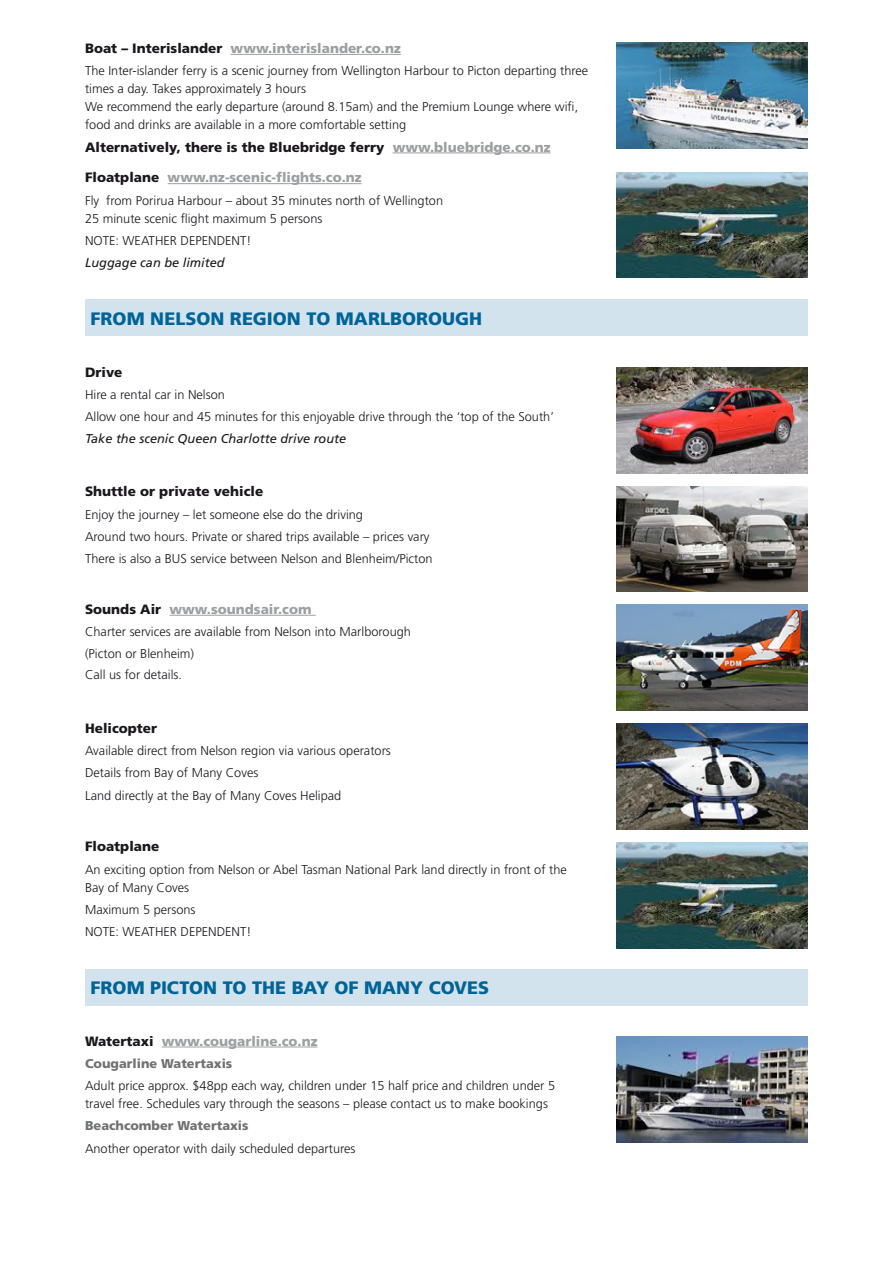
<style>
.page{position:relative;width:893px;height:1263px;background:#fff}
.page>*{position:absolute;margin:0;border:0;box-sizing:border-box;transform-origin:0 0}
.t1{font:900 18px "Frutiger";color:#006498}
.t2{font:900 13.5px "Frutiger";color:#9c9e9f}
.t3{font:900 13.5px "Frutiger";color:#1a171c}
.t4{font:300 12.75px/18px "Frutiger";color:#1a171c}
.t5{font:italic 12.75px "Frutiger";color:#1a171c}
.t6{font:900 12.75px "Frutiger";color:#707172}
.s1{color:#1a171c}
.s2{color:#9c9e9f}
</style>
<div class="page">
<div style="left:85px;top:300px;width:723px;height:36px;background:#d3e3ed"></div>
<div style="left:85px;top:969px;width:723px;height:37px;background:#d3e3ed"></div>
<hr style="left:231px;top:54px;width:170px;height:1px;background:#9c9e9f">
<hr style="left:393px;top:153px;width:158px;height:1px;background:#9c9e9f">
<hr style="left:168px;top:183px;width:194px;height:1px;background:#9c9e9f">
<hr style="left:169px;top:615px;width:147px;height:1px;background:#9c9e9f">
<hr style="left:162px;top:1047px;width:155px;height:1px;background:#9c9e9f">
<img style="left:617px;top:723px;width:191px;height:106px">
<img style="left:617px;top:604px;width:191px;height:106px">
<img style="left:617px;top:1036px;width:191px;height:106px">
<img style="left:617px;top:486px;width:191px;height:106px">
<img style="left:617px;top:842px;width:191px;height:106px">
<img style="left:617px;top:367px;width:191px;height:106px">
<img style="left:617px;top:43px;width:191px;height:105px">
<img style="left:617px;top:172px;width:191px;height:106px">
<p class="t2" style="left:85px;top:40px;width:317px"><span class="s1">Boat – Interislander</span> www.interislander.co.nz</p>
<p class="t4" style="left:85px;top:62px;width:505px">The Inter-islander ferry is a scenic journey from Wellington Harbour to Picton departing three times a day. Takes approximately 3 hours<br>We recommend the early departure (around 8.15am) and the Premium Lounge where wifi, food and drinks are available in a more comfortable setting</p>
<p class="t3" style="left:85px;top:139px;width:467px">Alternatively, there is the Bluebridge ferry <span class="s2">www.bluebridge.co.nz</span></p>
<p class="t2" style="left:85px;top:169px;width:278px"><span class="s1">Floatplane</span> www.nz-scenic-flights.co.nz</p>
<p class="t4" style="left:85px;top:191px;width:360px">Fly from Porirua Harbour – about 35 minutes north of Wellington<br>25 minute scenic flight maximum 5 persons</p>
<p class="t4" style="left:85px;top:231px;width:168px">NOTE: WEATHER DEPENDENT!</p>
<p class="t5" style="left:85px;top:255px;width:141px">Luggage can be limited</p>
<h1 class="t1" style="left:91px;top:307px;width:393px">FROM NELSON REGION TO MARLBOROUGH</h1>
<p class="t3" style="left:85px;top:364px;width:39px">Drive</p>
<p class="t4" style="left:85px;top:383px;width:470px;line-height:22.2px">Hire a rental car in Nelson<br>Allow one hour and 45 minutes for this enjoyable drive through the ‘top of the South’</p>
<p class="t5" style="left:85px;top:431px;width:263px">Take the scenic Queen Charlotte drive route</p>
<p class="t3" style="left:85px;top:483px;width:180px">Shuttle or private vehicle</p>
<p class="t4" style="left:85px;top:503px;width:349px;line-height:22.2px">Enjoy the journey – let someone else do the driving<br>Around two hours. Private or shared trips available – prices vary<br>There is also a BUS service between Nelson and Blenheim/Picton</p>
<p class="t2" style="left:85px;top:601px;width:228px"><span class="s1">Sounds Air</span> www.soundsair.com</p>
<p class="t4" style="left:85px;top:621px;width:327px;line-height:21.5px">Charter services are available from Nelson into Marlborough (Picton or Blenheim)<br>Call us for details.</p>
<p class="t3" style="left:85px;top:720px;width:74px">Helicopter</p>
<p class="t4" style="left:85px;top:739px;width:307px;line-height:22.2px">Available direct from Nelson region via various operators<br>Details from Bay of Many Coves<br>Land directly at the Bay of Many Coves Helipad</p>
<p class="t3" style="left:85px;top:838px;width:76px">Floatplane</p>
<p class="t4" style="left:85px;top:860px;width:483px">An exciting option from Nelson or Abel Tasman National Park land directly in front of the<br>Bay of Many Coves</p>
<p class="t4" style="left:85px;top:898px;width:168px;line-height:22.2px">Maximum 5 persons<br>NOTE: WEATHER DEPENDENT!</p>
<h1 class="t1" style="left:91px;top:976px;width:400px">FROM PICTON TO THE BAY OF MANY COVES</h1>
<p class="t2" style="left:85px;top:1033px;width:234px"><span class="s1">Watertaxi</span> www.cougarline.co.nz</p>
<p class="t6" style="left:85px;top:1056px;width:149px">Cougarline Watertaxis</p>
<p class="t4" style="left:85px;top:1077px;width:472px">Adult price approx. $48pp each way, children under 15 half price and children under 5 travel free. Schedules vary through the seasons – please contact us to make bookings</p>
<p class="t6" style="left:85px;top:1118px;width:165px">Beachcomber Watertaxis</p>
<p class="t4" style="left:85px;top:1139px;width:272px">Another operator with daily scheduled departures</p>
</div>
